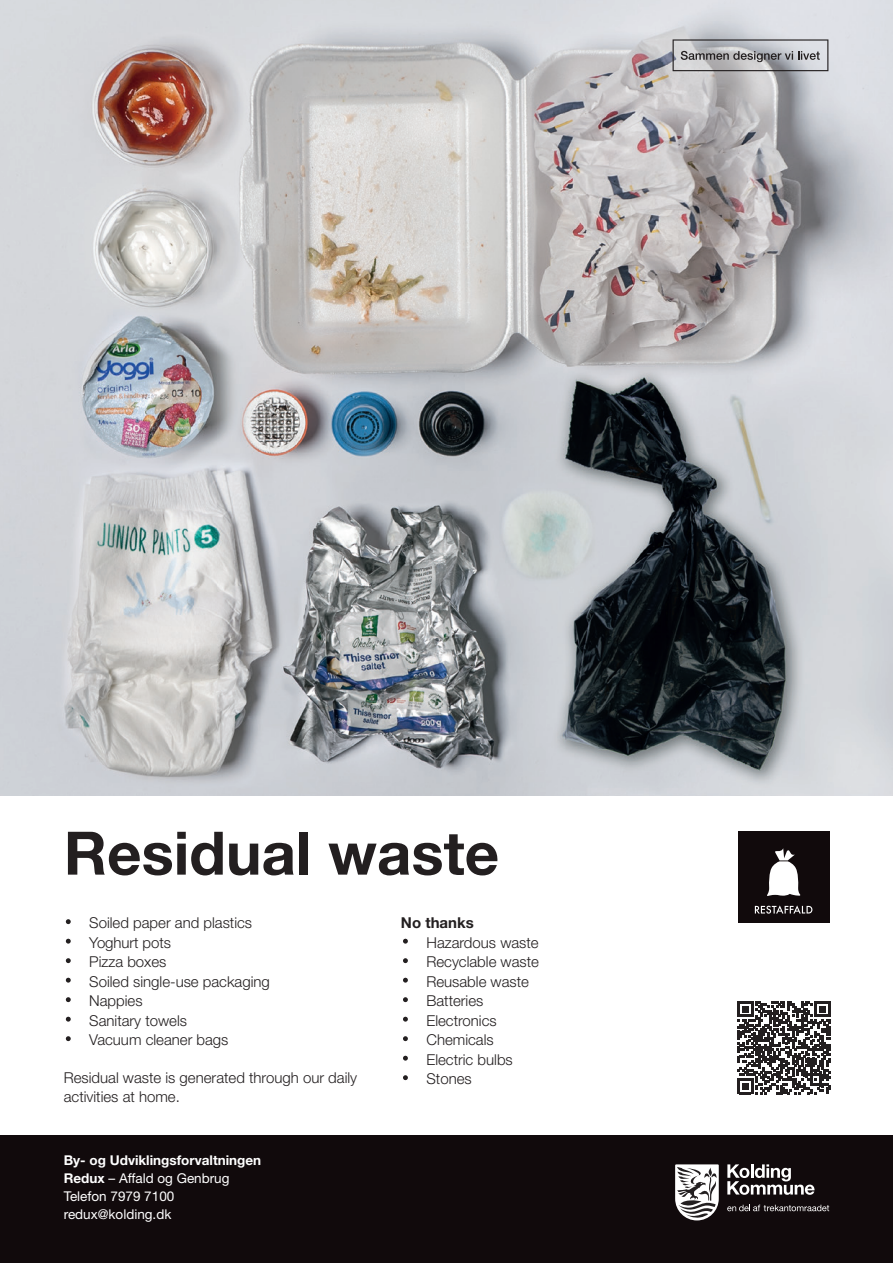
<style>
.page{position:relative;width:893px;height:1263px;background:#fff}
.page>*{position:absolute;margin:0;border:0;box-sizing:border-box;transform-origin:0 0}
.Rubrik_A2{font:700 60px "Helvetica Neue LT Std";color:#231f20}
.Brød_med_bullet{font:300 15px "Helvetica Neue LT Std";color:#231f20}
.Brødtekst{font:300 15px/19.5px "Helvetica Neue LT Std";color:#231f20}
.Brødtekst-2{font:700 15px "Helvetica Neue LT Std";color:#231f20}
.t1{font:13.5px/18px "Helvetica Neue LT Std";color:#fff}
.s1{font-size:18px}
.s2{font-weight:700}
</style>
<div class="page">
<img style="left:0;top:0;width:893px;height:795px">
<svg style="left:673px;top:39px;width:155px;height:32px;background:#abacaf"></svg>
<div style="left:0;top:1135px;width:893px;height:128px;background:#110a0c"></div>
<svg style="left:727px;top:1164px;width:88px;height:31px"></svg>
<svg style="left:675px;top:1164px;width:44px;height:56px;background:#b1afaf"></svg>
<svg style="left:727px;top:1204px;width:102px;height:7px"></svg>
<svg style="left:737px;top:1001px;width:93px;height:93px"></svg>
<div style="left:738px;top:832px;width:91px;height:91px;background:#110a0c"></div>
<svg style="left:755px;top:905px;width:57px;height:9px"></svg>
<svg style="left:767px;top:848px;width:33px;height:48px"></svg>
<h1 class="Rubrik_A2" style="left:64px;top:816px;width:437px">Residual waste</h1>
<p class="Brød_med_bullet" style="left:64px;top:913px;width:190px"><span class="s1">•</span> Soiled paper and plastics</p>
<p class="Brød_med_bullet" style="left:64px;top:933px;width:109px"><span class="s1">•</span> Yoghurt pots</p>
<p class="Brød_med_bullet" style="left:64px;top:952px;width:104px"><span class="s1">•</span> Pizza boxes</p>
<p class="Brød_med_bullet" style="left:64px;top:972px;width:208px"><span class="s1">•</span> Soiled single-use packaging</p>
<p class="Brød_med_bullet" style="left:64px;top:991px;width:80px"><span class="s1">•</span> Nappies</p>
<p class="Brød_med_bullet" style="left:64px;top:1011px;width:125px"><span class="s1">•</span> Sanitary towels</p>
<p class="Brød_med_bullet" style="left:64px;top:1030px;width:166px"><span class="s1">•</span> Vacuum cleaner bags</p>
<p class="Brødtekst" style="left:64px;top:1067px;width:295px">Residual waste is generated through our daily activities at home.</p>
<p class="t1" style="left:64px;top:1151px;width:199px"><span class="s2">By- og Udviklingsforvaltningen<br>Redux</span> – Affald og Genbrug<br>Telefon 7979 7100 redux@kolding.dk</p>
<p class="Brødtekst-2" style="left:401px;top:913px;width:74px">No thanks</p>
<p class="Brød_med_bullet" style="left:401px;top:933px;width:139px"><span class="s1">•</span> Hazardous waste</p>
<p class="Brød_med_bullet" style="left:401px;top:952px;width:140px"><span class="s1">•</span> Recyclable waste</p>
<p class="Brød_med_bullet" style="left:401px;top:972px;width:130px"><span class="s1">•</span> Reusable waste</p>
<p class="Brød_med_bullet" style="left:401px;top:991px;width:84px"><span class="s1">•</span> Batteries</p>
<p class="Brød_med_bullet" style="left:401px;top:1011px;width:97px"><span class="s1">•</span> Electronics</p>
<p class="Brød_med_bullet" style="left:401px;top:1030px;width:94px"><span class="s1">•</span> Chemicals</p>
<p class="Brød_med_bullet" style="left:401px;top:1050px;width:113px"><span class="s1">•</span> Electric bulbs</p>
<p class="Brød_med_bullet" style="left:401px;top:1069px;width:72px"><span class="s1">•</span> Stones</p>
</div>
